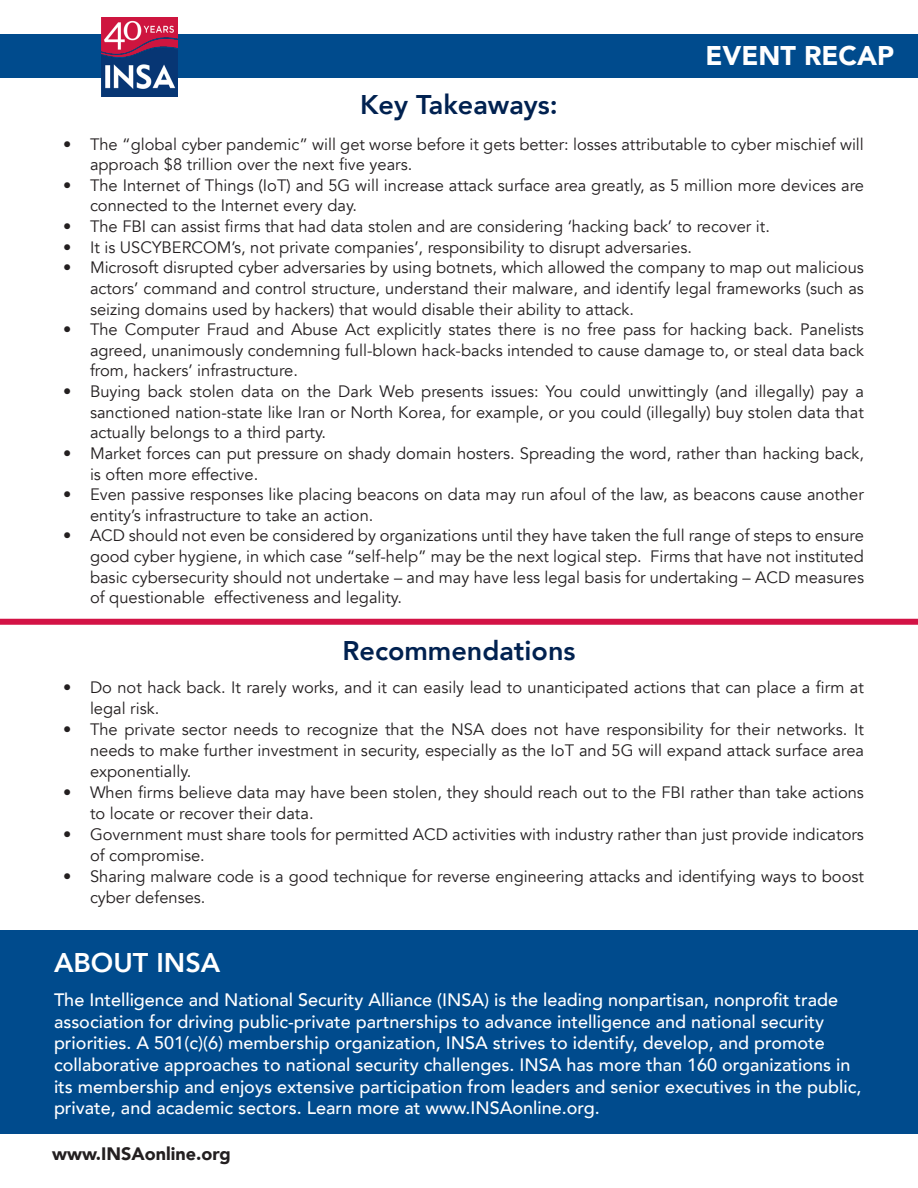
<style>
.page{position:relative;width:918px;height:1188px;background:#fff}
.page>*{position:absolute;margin:0;border:0;box-sizing:border-box;transform-origin:0 0}
.t1{font:800 27px "Avenir";color:#002150}
.t2{font:900 27px "Avenir";color:#fff}
.t3{font:800 27px "Avenir";color:#fff}
.t4{font:500 18px/21.6px "Avenir";color:#fff}
.t5{font:900 18px "Avenir";color:#231f20}
.t6{font:16.5px/20.7px "Avenir";color:#231f20}
</style>
<div class="page">
<div style="left:0;top:1128px;width:918px;height:6px;background:#004b8d"></div>
<div style="left:0;top:930px;width:918px;height:198px;background:#004b8d"></div>
<div style="left:0;top:35px;width:918px;height:43px;background:#004b8d"></div>
<img style="left:101px;top:18px;width:77px;height:78px">
<div style="left:0;top:619px;width:918px;height:6px;background:#d31245"></div>
<p class="t1" style="left:360px;top:84px;width:199px">Key Takeaways:</p>
<h1 class="t2" style="left:706px;top:32px;width:190px">EVENT RECAP</h1>
<p class="t6" style="left:90px;top:134px;width:775px;text-indent:-27px">• The “global cyber pandemic” will get worse before it gets better: losses attributable to cyber mischief will approach $8 trillion over the next five years.</p>
<p class="t6" style="left:90px;top:175px;width:776px;text-indent:-27px">• The Internet of Things (IoT) and 5G will increase attack surface area greatly, as 5 million more devices are connected to the Internet every day.</p>
<p class="t6" style="left:63px;top:216px;width:708px">• The FBI can assist firms that had data stolen and are considering ‘hacking back’ to recover it.</p>
<p class="t6" style="left:63px;top:237px;width:630px">• It is USCYBERCOM’s, not private companies’, responsibility to disrupt adversaries.</p>
<p class="t6" style="left:90px;top:258px;width:776px;text-align:justify;text-indent:-27px">• Microsoft disrupted cyber adversaries by using botnets, which allowed the company to map out malicious actors’ command and control structure, understand their malware, and identify legal frameworks (such as seizing domains used by hackers) that would disable their ability to attack.</p>
<p class="t6" style="left:90px;top:319px;width:776px;text-align:justify;text-indent:-27px">• The Computer Fraud and Abuse Act explicitly states there is no free pass for hacking back. Panelists agreed, unanimously condemning full-blown hack-backs intended to cause damage to, or steal data back from, hackers’ infrastructure.</p>
<p class="t6" style="left:90px;top:381px;width:776px;text-align:justify;text-indent:-27px">• Buying back stolen data on the Dark Web presents issues: You could unwittingly (and illegally) pay a sanctioned nation-state like Iran or North Korea, for example, or you could (illegally) buy stolen data that actually belongs to a third party.</p>
<p class="t6" style="left:90px;top:443px;width:775px;text-indent:-27px">• Market forces can put pressure on shady domain hosters. Spreading the word, rather than hacking back, is often more effective.</p>
<p class="t6" style="left:90px;top:484px;width:775px;text-indent:-27px">• Even passive responses like placing beacons on data may run afoul of the law, as beacons cause another entity’s infrastructure to take an action.</p>
<p class="t6" style="left:90px;top:526px;width:776px;text-align:justify;text-indent:-27px">• ACD should not even be considered by organizations until they have taken the full range of steps to ensure good cyber hygiene, in which case “self-help” may be the next logical step. Firms that have not instituted basic cybersecurity should not undertake – and may have less legal basis for undertaking – ACD measures of questionable effectiveness and legality.</p>
<p class="t1" style="left:343px;top:630px;width:234px">Recommendations</p>
<p class="t6" style="left:90px;top:677px;width:776px;text-indent:-27px">• Do not hack back. It rarely works, and it can easily lead to unanticipated actions that can place a firm at legal risk.</p>
<p class="t6" style="left:90px;top:719px;width:776px;text-align:justify;text-indent:-27px">• The private sector needs to recognize that the NSA does not have responsibility for their networks. It needs to make further investment in security, especially as the IoT and 5G will expand attack surface area exponentially.</p>
<p class="t6" style="left:90px;top:782px;width:776px;text-indent:-27px">• When firms believe data may have been stolen, they should reach out to the FBI rather than take actions to locate or recover their data.</p>
<p class="t6" style="left:90px;top:824px;width:775px;text-indent:-27px">• Government must share tools for permitted ACD activities with industry rather than just provide indicators of compromise.</p>
<p class="t6" style="left:90px;top:866px;width:776px;text-indent:-27px">• Sharing malware code is a good technique for reverse engineering attacks and identifying ways to boost cyber defenses.</p>
<h1 class="t3" style="left:54px;top:942px;width:168px">ABOUT INSA</h1>
<p class="t4" style="left:54px;top:988px;width:809px">The Intelligence and National Security Alliance (INSA) is the leading nonpartisan, nonprofit trade association for driving public-private partnerships to advance intelligence and national security priorities. A 501(c)(6) membership organization, INSA strives to identify, develop, and promote collaborative approaches to national security challenges. INSA has more than 160 organizations in its membership and enjoys extensive participation from leaders and senior executives in the public, private, and academic sectors. Learn more at www.INSAonline.org.</p>
<p class="t5" style="left:52px;top:1138px;width:180px">www.INSAonline.org</p>
</div>
